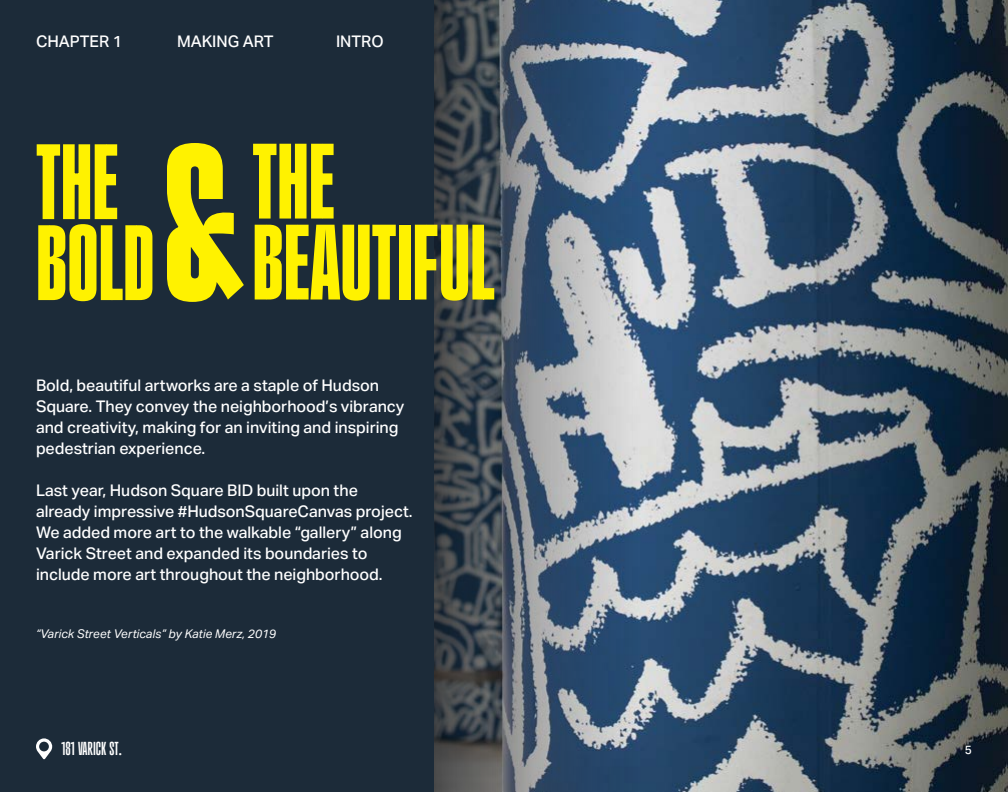
<style>
.page{position:relative;width:1008px;height:792px;background:#fff}
.page>*{position:absolute;margin:0;border:0;box-sizing:border-box;transform-origin:0 0}
.t1{font:113.7px/80.4px "Gazzetta";color:#fff200}
.t2{font:20px "Gazzetta";color:#fff}
.t3{font:500 16px/21px "Aktiv Grotesk";color:#fff}
.t4{font:italic 12px "Aktiv Grotesk";color:#fff}
.t5{font:500 12px "Aktiv Grotesk";color:#fff}
.s1{font-size:234.4px}
</style>
<div class="page">
<img style="left:638px;top:0;width:370px;height:792px">
<svg style="left:434px;top:0;width:204px;height:792px"></svg>
<div style="left:0;top:0;width:434px;height:792px;background:#1c2b39"></div>
<svg style="left:36px;top:738px;width:16px;height:21px"></svg>
<p class="t3" style="left:36px;top:31px;width:88px">CHAPTER 1</p>
<p class="t3" style="left:177px;top:31px;width:98px">MAKING ART</p>
<p class="t3" style="left:336px;top:31px;width:49px">INTRO</p>
<h1 class="t1" style="left:36px;top:144px;width:460px">THE<br>BOLD<span class="s1">&amp;</span>BEAUTIFUL</h1>
<h1 class="t1" style="left:252px;top:143px;width:84px">THE</h1>
<p class="t3" style="left:36px;top:375px;width:370px">Bold, beautiful artworks are a staple of Hudson Square. They convey the neighborhood’s vibrancy and creativity, making for an inviting and inspiring pedestrian experience.</p>
<p class="t3" style="left:36px;top:480px;width:378px">Last year, Hudson Square BID built upon the already impressive #HudsonSquareCanvas project.<br>We added more art to the walkable “gallery” along Varick Street and expanded its boundaries to include more art throughout the neighborhood.</p>
<p class="t4" style="left:36px;top:627px;width:242px">“Varick Street Verticals” by Katie Merz, 2019</p>
<p class="t2" style="left:62px;top:739px;width:62px">181 VARICK ST.</p>
<p class="t5" style="left:965px;top:743px;width:9px">5</p>
</div>
